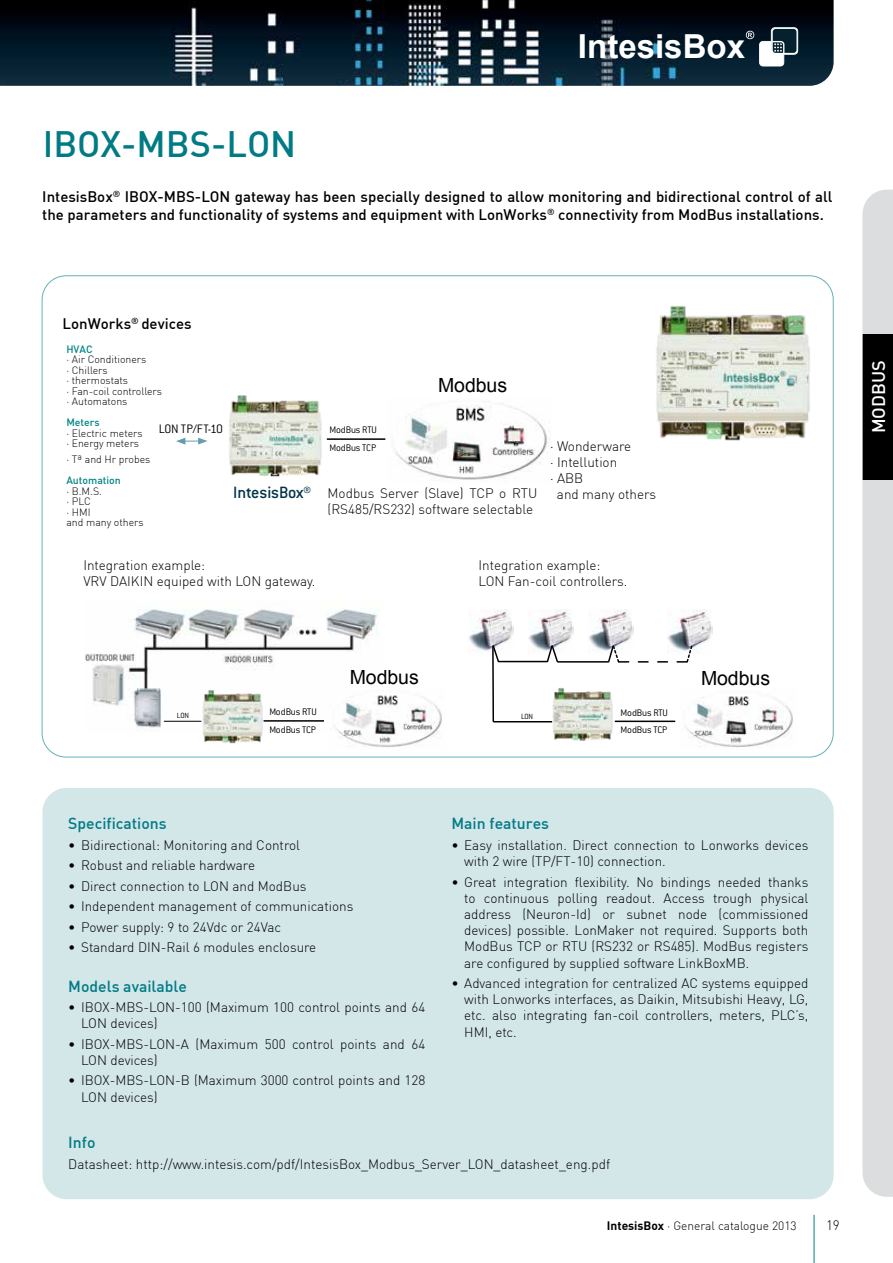
<style>
.page{position:relative;width:893px;height:1263px;background:#fff}
.page>*{position:absolute;margin:0;border:0;box-sizing:border-box;transform-origin:0 0}
.t1{font:500 36px "DIN";color:#007b85}
.t2{font:700 33.15px "Arial";color:#fff}
.t3{font:19.5px "Arial";letter-spacing:-.005em;color:#000}
.t4{font:500 18px "Conduit ITC";letter-spacing:-.01em;color:#00344a}
.t5{font:500 18px "DIN";color:#fff}
.t6{font:500 15.75px "DIN";color:#007b85}
.t7{font:500 15px/18px "DIN";color:#000}
.t8{font:300 13.5px/16.2px "DIN";color:#000}
.t9{font:300 13.5px "Conduit ITC";letter-spacing:-.025em;color:#000}
.t10{font:300 12px "DIN";color:#000}
.t11{font:300 10.5px/10.5px "DIN";color:#000}
.t12{font:300 10.5px "Conduit ITC";letter-spacing:-.02em;color:#000}
.t13{font:500 10.5px "DIN";color:#008684}
.t14{font:300 8.25px "Conduit ITC";letter-spacing:-.03em;color:#000}
.s1{font-weight:300}
.s2{font-weight:700}
</style>
<div class="page">
<img style="left:0;top:0;width:834px;height:86px">
<svg style="left:771px;top:27px;width:27px;height:28px"></svg>
<svg style="left:746px;top:28px;width:52px;height:38px"></svg>
<div style="left:863px;top:190px;width:30px;height:1007px;background:#dcddde"></div>
<div style="left:863px;top:334px;width:30px;height:145px;background:#000"></div>
<hr style="left:0;top:1215px;width:1px;height:48px;background:#007b85">
<hr style="left:814px;top:1215px;width:1px;height:48px;background:#007b85">
<div style="left:43px;top:788px;width:791px;height:411px;background:#d3e6e8;border-radius:24px"></div>
<svg style="left:176px;top:438px;width:9px;height:7px"></svg>
<img style="left:469px;top:609px;width:45px;height:43px">
<img style="left:668px;top:609px;width:45px;height:40px">
<img style="left:589px;top:609px;width:45px;height:42px">
<img style="left:529px;top:609px;width:45px;height:42px">
<svg style="left:491px;top:644px;width:9px;height:19px"></svg>
<svg style="left:546px;top:644px;width:13px;height:19px"></svg>
<hr style="left:499px;top:661px;width:48px;height:1px;background:#000">
<hr style="left:558px;top:661px;width:50px;height:2px;background:#000">
<svg style="left:607px;top:644px;width:86px;height:19px"></svg>
<hr style="left:492px;top:646px;width:2px;height:76px;background:#000">
<hr style="left:493px;top:721px;width:59px;height:1px;background:#000">
<img style="left:394px;top:405px;width:156px;height:76px">
<hr style="left:327px;top:438px;width:58px;height:2px;background:#000">
<img style="left:685px;top:696px;width:108px;height:52px">
<hr style="left:615px;top:721px;width:60px;height:1px;background:#000">
<img style="left:85px;top:609px;width:293px;height:121px">
<img style="left:329px;top:687px;width:113px;height:61px">
<hr style="left:264px;top:720px;width:60px;height:2px;background:#000">
<hr style="left:164px;top:721px;width:37px;height:1px;background:#000">
<img style="left:185px;top:395px;width:179px;height:82px">
<img style="left:656px;top:305px;width:154px;height:136px">
<img style="left:174px;top:680px;width:116px;height:64px">
<img style="left:524px;top:688px;width:116px;height:53px">
<h1 class="t1" style="left:43px;top:121px;width:255px">IBOX-MBS-LON</h1>
<h2 class="t2" style="left:578px;top:24px;width:169px">IntesisBox</h2>
<p class="t7" style="left:42px;top:187px;width:792px">IntesisBox<sup>®</sup> IBOX-MBS-LON gateway has been specially designed to allow monitoring and bidirectional control of all the parameters and functionality of systems and equipment with LonWorks<sup>®</sup> connectivity from ModBus installations.</p>
<p class="t7" style="left:63px;top:314px;width:130px">LonWorks<sup>®</sup> devices</p>
<p class="t13" style="left:66px;top:342px;width:28px">HVAC</p>
<p class="t11" style="left:66px;top:354px;width:97px">· Air Conditioners<br>· Chillers<br>· thermostats<br>· Fan-coil controllers · Automatons</p>
<p class="t13" style="left:66px;top:416px;width:35px">Meters</p>
<p class="t11" style="left:66px;top:428px;width:78px">· Electric meters · Energy meters</p>
<p class="t11" style="left:66px;top:454px;width:85px">· Tª and Hr probes</p>
<p class="t13" style="left:66px;top:474px;width:56px">Automation</p>
<p class="t11" style="left:66px;top:486px;width:79px">· B.M.S.<br>· PLC<br>· HMI<br>and many others</p>
<p class="t9" style="left:159px;top:421px;width:66px">LON TP/FT-10</p>
<h3 class="t4" style="left:233px;top:482px;width:79px">IntesisBox<span class="s1">®</span></h3>
<p class="t12" style="left:330px;top:424px;width:49px">ModBus RTU</p>
<h3 class="t3" style="left:438px;top:373px;width:71px">Modbus</h3>
<p class="t12" style="left:330px;top:442px;width:48px">ModBus TCP</p>
<p class="t8" style="left:328px;top:485px;width:211px">Modbus Server (Slave) TCP o RTU (RS485/RS232) software selectable</p>
<p class="t8" style="left:550px;top:438px;width:83px">· Wonderware</p>
<p class="t8" style="left:550px;top:454px;width:69px">· Intellution</p>
<p class="t8" style="left:550px;top:470px;width:35px">· ABB</p>
<p class="t8" style="left:557px;top:486px;width:101px">and many others</p>
<p class="t8" style="left:83px;top:557px;width:234px">Integration example:<br>VRV DAIKIN equiped with LON gateway.</p>
<p class="t8" style="left:479px;top:557px;width:150px">Integration example:<br>LON Fan-coil controllers.</p>
<p class="t14" style="left:177px;top:710px;width:14px">LON</p>
<p class="t12" style="left:269px;top:706px;width:49px">ModBus RTU</p>
<p class="t12" style="left:269px;top:724px;width:48px">ModBus TCP</p>
<h3 class="t3" style="left:350px;top:664px;width:71px">Modbus</h3>
<p class="t14" style="left:521px;top:712px;width:14px">LON</p>
<p class="t12" style="left:621px;top:706px;width:49px">ModBus RTU</p>
<p class="t12" style="left:621px;top:724px;width:48px">ModBus TCP</p>
<h3 class="t3" style="left:701px;top:665px;width:71px">Modbus</h3>
<h3 class="t5" style="left:867px;top:433px;width:74px;rotate:-90deg">MODBUS</h3>
<p class="t6" style="left:68px;top:814px;width:100px">Specifications</p>
<p class="t8" style="left:68px;top:837px;width:233px">• Bidirectional: Monitoring and Control</p>
<p class="t8" style="left:68px;top:857px;width:188px">• Robust and reliable hardware</p>
<p class="t8" style="left:68px;top:878px;width:240px">• Direct connection to LON and ModBus</p>
<p class="t8" style="left:68px;top:898px;width:287px">• Independent management of communications</p>
<p class="t8" style="left:68px;top:919px;width:214px">• Power supply: 9 to 24Vdc or 24Vac</p>
<p class="t8" style="left:68px;top:939px;width:250px">• Standard DIN-Rail 6 modules enclosure</p>
<p class="t6" style="left:68px;top:976px;width:120px">Models available</p>
<p class="t8" style="left:81px;top:999px;width:346px;text-indent:-13px">• IBOX-MBS-LON-100 (Maximum 100 control points and 64<br>LON devices)</p>
<p class="t8" style="left:81px;top:1035px;width:346px;text-indent:-13px">• IBOX-MBS-LON-A (Maximum 500 control points and 64<br>LON devices)</p>
<p class="t8" style="left:81px;top:1072px;width:346px;text-indent:-13px">• IBOX-MBS-LON-B (Maximum 3000 control points and 128<br>LON devices)</p>
<p class="t6" style="left:451px;top:814px;width:99px">Main features</p>
<p class="t8" style="left:464px;top:837px;width:346px;text-indent:-13px">• Easy installation. Direct connection to Lonworks devices with 2 wire (TP/FT-10) connection.</p>
<p class="t8" style="left:464px;top:873px;width:346px;text-align:justify;text-indent:-13px">• Great integration flexibility. No bindings needed thanks to continuous polling readout. Access trough physical address (Neuron-Id) or subnet node (commissioned devices) possible. LonMaker not required. Supports both ModBus TCP or RTU (RS232 or RS485). ModBus registers are configured by supplied software LinkBoxMB.</p>
<p class="t8" style="left:464px;top:975px;width:346px;text-align:justify;text-indent:-13px">• Advanced integration for centralized AC systems equipped with Lonworks interfaces, as Daikin, Mitsubishi Heavy, LG, etc. also integrating fan-coil controllers, meters, PLC’s, HMI, etc.</p>
<p class="t6" style="left:68px;top:1132px;width:29px">Info</p>
<p class="t8" style="left:68px;top:1155px;width:543px">Datasheet: http://www.intesis.com/pdf/IntesisBox_Modbus_Server_LON_datasheet_eng.pdf</p>
<p class="t10" style="left:607px;top:1218px;width:191px"><span class="s2">IntesisBox</span> · General catalogue 2013</p>
<p class="t8" style="left:826px;top:1217px;width:15px">19</p>
</div>
